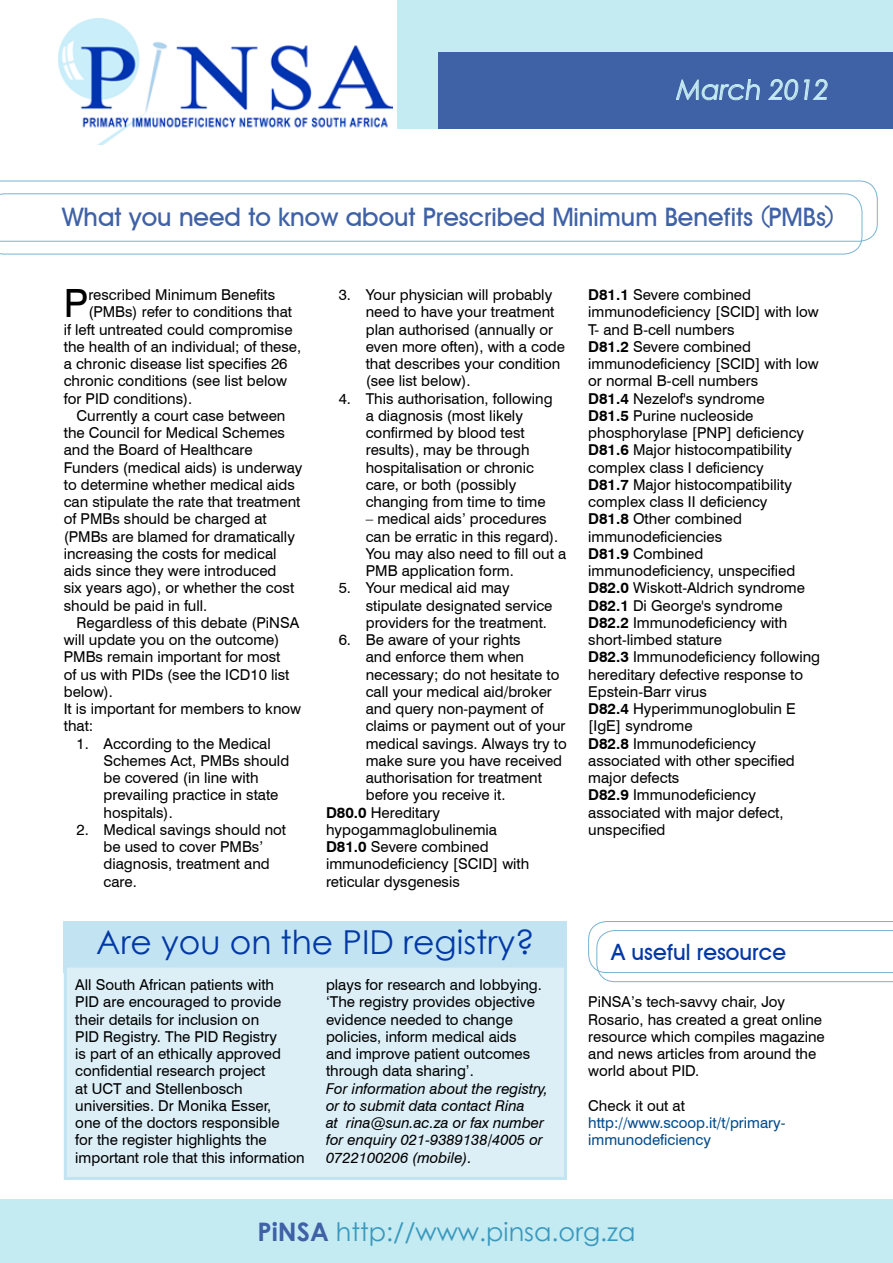
<style>
.page{position:relative;width:893px;height:1263px;background:#fff}
.page>*{position:absolute;margin:0;border:0;box-sizing:border-box;transform-origin:0 0}
.t1{font:39px "Swiss 721 BT";color:#000}
.t2{font:33px "Century Gothic";color:#0339a6}
.t3{font:italic 27px "Century Gothic";color:#c4eaf2}
.t4{font:700 25.5px "Decker";color:#3f61a6}
.t5{font:25.5px "Century Gothic";color:#3998bd}
.t6{font:700 22.5px "Decker";color:#0339a6}
.t7{font:15px/17.2px "Swiss 721 BT";color:#000}
.t8{font:italic 15px/17.2px "Swiss 721 BT";color:#000}
.t9{font:15px/17.2px "Swiss 721 BT";color:#004b8c}
.s1{font-weight:700}
.s2{font-weight:700;color:#3f61a6}
</style>
<div class="page">
<div style="left:398px;top:0;width:495px;height:128px;background:#c4eaf2"></div>
<div style="left:439px;top:52px;width:454px;height:76px;background:#3f61a6"></div>
<svg style="left:676px;top:79px;width:84px;height:22px"></svg>
<svg style="left:768px;top:79px;width:60px;height:22px"></svg>
<img style="left:58px;top:18px;width:334px;height:127px">
<div style="left:0;top:1199px;width:893px;height:64px;background:#c4eaf2"></div>
<svg style="left:0;top:242px;width:862px;height:12px"></svg>
<svg style="left:0;top:181px;width:878px;height:61px"></svg>
<div style="left:64px;top:921px;width:503px;height:52px;background:#c2e4f2"></div>
<div style="left:65px;top:966px;width:500px;height:212px;background:#dceff7"></div>
<div style="left:64px;top:965px;width:503px;height:215px;border:3px solid #c2e4f2"></div>
<svg style="left:588px;top:921px;width:305px;height:61px"></svg>
<h3 class="t3" style="left:676px;top:71px;width:154px">March 2012</h3>
<h3 class="t4" style="left:62px;top:202px;width:773px">What you need to know about Prescribed Minimum Benefits (PMBs)</h3>
<h1 class="t1" style="left:64px;top:280px;width:26px">P</h1>
<p class="t7" style="left:88px;top:286px;width:188px">rescribed Minimum Benefits</p>
<p class="t7" style="left:88px;top:303px;width:205px">(PMBs) refer to conditions that</p>
<p class="t7" style="left:64px;top:320px;width:230px">if left untreated could compromise</p>
<p class="t7" style="left:64px;top:338px;width:239px">the health of an individual; of these,</p>
<p class="t7" style="left:64px;top:355px;width:225px">a chronic disease list specifies 26</p>
<p class="t7" style="left:64px;top:372px;width:225px">chronic conditions (see list below</p>
<p class="t7" style="left:64px;top:389px;width:130px">for PID conditions).</p>
<p class="t7" style="left:77px;top:407px;width:210px">Currently a court case between</p>
<p class="t7" style="left:64px;top:424px;width:223px">the Council for Medical Schemes</p>
<p class="t7" style="left:64px;top:441px;width:190px">and the Board of Healthcare</p>
<p class="t7" style="left:64px;top:458px;width:240px">Funders (medical aids) is underway</p>
<p class="t7" style="left:64px;top:476px;width:232px">to determine whether medical aids</p>
<p class="t7" style="left:64px;top:493px;width:238px">can stipulate the rate that treatment</p>
<p class="t7" style="left:64px;top:510px;width:205px">of PMBs should be charged at</p>
<p class="t7" style="left:64px;top:527px;width:233px">(PMBs are blamed for dramatically</p>
<p class="t7" style="left:64px;top:545px;width:214px">increasing the costs for medical</p>
<p class="t7" style="left:64px;top:562px;width:214px">aids since they were introduced</p>
<p class="t7" style="left:64px;top:579px;width:232px">six years ago), or whether the cost</p>
<p class="t7" style="left:64px;top:596px;width:145px">should be paid in full.</p>
<p class="t7" style="left:77px;top:614px;width:224px">Regardless of this debate (PiNSA</p>
<p class="t7" style="left:64px;top:631px;width:217px">will update you on the outcome)</p>
<p class="t7" style="left:64px;top:648px;width:218px">PMBs remain important for most</p>
<p class="t7" style="left:64px;top:665px;width:227px">of us with PIDs (see the ICD10 list</p>
<p class="t7" style="left:64px;top:683px;width:51px">below).</p>
<p class="t7" style="left:64px;top:700px;width:239px">It is important for members to know</p>
<p class="t7" style="left:64px;top:717px;width:31px">that:</p>
<p class="t7" style="left:104px;top:734px;width:187px;text-indent:-27px">1. According to the Medical<br>Schemes Act, PMBs should be covered (in line with prevailing practice in state hospitals).</p>
<p class="t7" style="left:104px;top:821px;width:184px;text-indent:-27px">2. Medical savings should not be used to cover PMBs’ diagnosis, treatment and care.</p>
<p class="t7" style="left:366px;top:286px;width:201px;text-indent:-27px">3. Your physician will probably need to have your treatment plan authorised (annually or even more often), with a code that describes your condition (see list below).</p>
<p class="t7" style="left:366px;top:389px;width:188px;text-indent:-27px">4. This authorisation, following a diagnosis (most likely confirmed by blood test results), may be through hospitalisation or chronic care, or both (possibly changing from time to time</p>
<p class="t7" style="left:366px;top:510px;width:202px">– medical aids’ procedures can be erratic in this regard).<br>You may also need to fill out a<br>PMB application form.</p>
<p class="t7" style="left:366px;top:579px;width:188px;text-indent:-27px">5. Your medical aid may stipulate designated service providers for the treatment.</p>
<p class="t7" style="left:339px;top:631px;width:183px">6. Be aware of your rights</p>
<p class="t7" style="left:366px;top:648px;width:160px">and enforce them when</p>
<p class="t7" style="left:366px;top:665px;width:195px">necessary; do not hesitate to</p>
<p class="t7" style="left:366px;top:683px;width:188px">call your medical aid/broker</p>
<p class="t7" style="left:366px;top:700px;width:179px">and query non-payment of</p>
<p class="t7" style="left:366px;top:717px;width:201px">claims or payment out of your</p>
<p class="t7" style="left:366px;top:734px;width:203px">medical savings. Always try to</p>
<p class="t7" style="left:366px;top:752px;width:198px">make sure you have received</p>
<p class="t7" style="left:366px;top:769px;width:178px">authorisation for treatment</p>
<p class="t7" style="left:366px;top:786px;width:141px">before you receive it.</p>
<p class="t7" style="left:326px;top:803px;width:116px"><span class="s1">D80.0</span> Hereditary</p>
<p class="t7" style="left:326px;top:821px;width:172px">hypogammaglobulinemia</p>
<p class="t7" style="left:326px;top:838px;width:164px"><span class="s1">D81.0</span> Severe combined</p>
<p class="t7" style="left:326px;top:855px;width:205px">immunodeficiency [SCID] with</p>
<p class="t7" style="left:326px;top:872px;width:135px">reticular dysgenesis</p>
<h2 class="t2" style="left:96px;top:919px;width:440px">Are you on the PID registry?</h2>
<p class="t7" style="left:75px;top:976px;width:231px">All South African patients with<br>PID are encouraged to provide their details for inclusion on<br>PID Registry. The PID Registry<br>is part of an ethically approved confidential research project<br>at UCT and Stellenbosch universities. Dr Monika Esser,<br>one of the doctors responsible<br>for the register highlights the important role that this information</p>
<p class="t7" style="left:326px;top:976px;width:217px">plays for research and lobbying. ‘The registry provides objective evidence needed to change policies, inform medical aids and improve patient outcomes through data sharing’.</p>
<p class="t8" style="left:326px;top:1079px;width:224px">For information about the registry, or to submit data contact Rina<br>at rina@sun.ac.za or fax number for enquiry 021-9389138/4005 or<br>0722100206 (mobile).</p>
<p class="t7" style="left:588px;top:286px;width:233px"><span class="s1">D81.1</span> Severe combined immunodeficiency [SCID] with low<br>T- and B-cell numbers<br><span class="s1">D81.2</span> Severe combined immunodeficiency [SCID] with low or normal B-cell numbers<br><span class="s1">D81.4</span> Nezelof's syndrome<br><span class="s1">D81.5</span> Purine nucleoside phosphorylase [PNP] deficiency<br><span class="s1">D81.6</span> Major histocompatibility complex class I deficiency<br><span class="s1">D81.7</span> Major histocompatibility complex class II deficiency<br><span class="s1">D81.8</span> Other combined immunodeficiencies<br><span class="s1">D81.9</span> Combined immunodeficiency, unspecified<br><span class="s1">D82.0</span> Wiskott-Aldrich syndrome<br><span class="s1">D82.1</span> Di George's syndrome<br><span class="s1">D82.2</span> Immunodeficiency with short-limbed stature<br><span class="s1">D82.3</span> Immunodeficiency following hereditary defective response to<br>Epstein-Barr virus<br><span class="s1">D82.4</span> Hyperimmunoglobulin E [IgE] syndrome<br><span class="s1">D82.8</span> Immunodeficiency associated with other specified major defects<br><span class="s1">D82.9</span> Immunodeficiency associated with major defect, unspecified</p>
<h3 class="t6" style="left:612px;top:938px;width:176px">A useful resource</h3>
<p class="t7" style="left:588px;top:993px;width:238px">PiNSA’s tech-savvy chair, Joy<br>Rosario, has created a great online resource which compiles magazine and news articles from around the world about PID.</p>
<p class="t7" style="left:588px;top:1097px;width:98px">Check it out at</p>
<p class="t9" style="left:588px;top:1114px;width:199px">http://www.scoop.it/t/primary&shy;immunodeficiency</p>
<h3 class="t5" style="left:257px;top:1213px;width:379px"><span class="s2">PiNSA</span> http://www.pinsa.org.za</h3>
</div>
